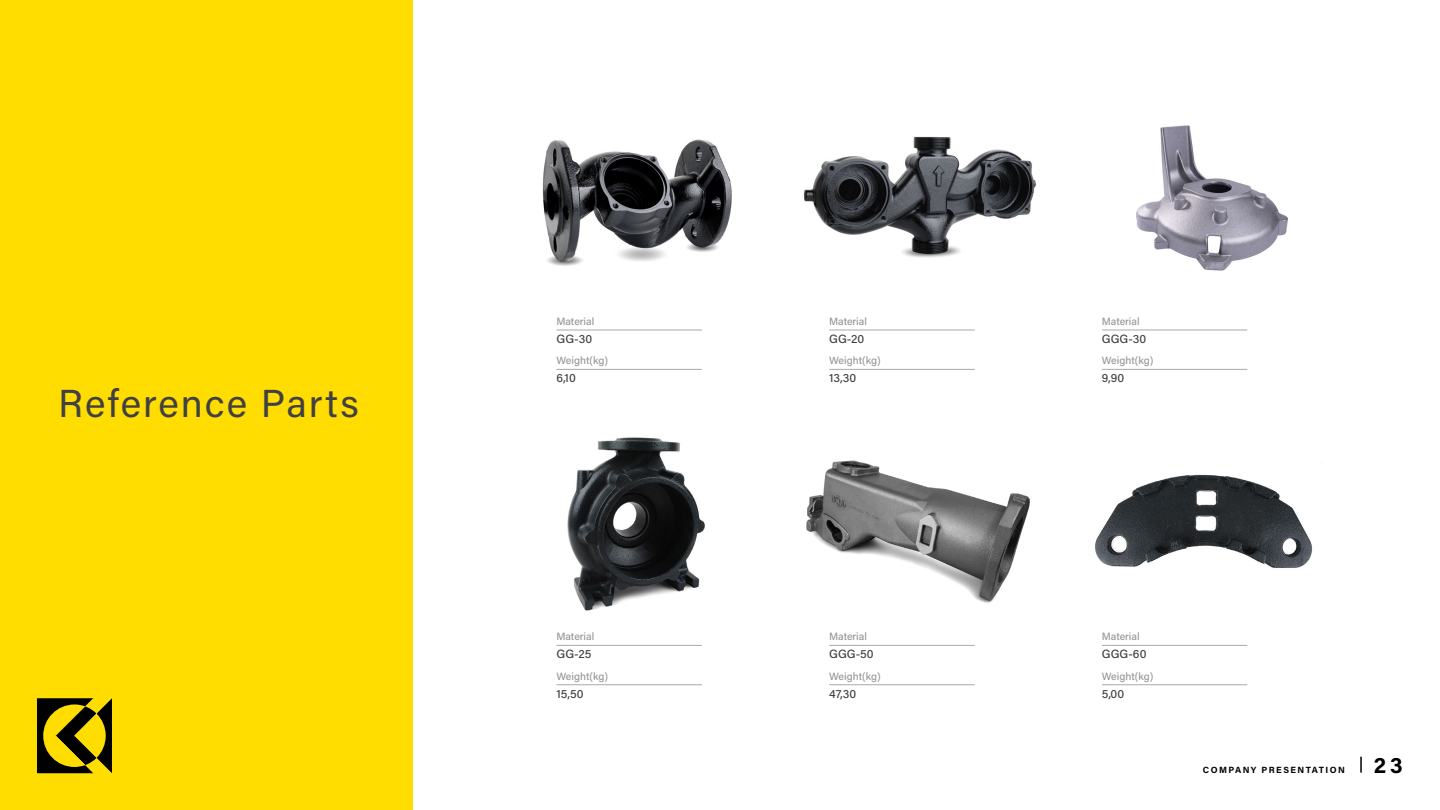
<style>
.page{position:relative;width:1440px;height:810px;background:#fff}
.page>*{position:absolute;margin:0;border:0;box-sizing:border-box;transform-origin:0 0}
.t1{font:39px "Acumin Pro";letter-spacing:.05em;color:#414042}
.t2{font:700 22.5px "Acumin Pro";color:#000}
.t3{font:500 12px "Acumin Pro";letter-spacing:.005em;color:#414042}
.t4{font:500 10.5px "Acumin Pro";letter-spacing:-.005em;color:#939598}
.t5{font:700 9px "Acumin Pro";letter-spacing:.16em;color:#000}
</style>
<div class="page">
<div style="left:0;top:0;width:412px;height:810px;background:#fd0"></div>
<svg style="left:37px;top:698px;width:75px;height:75px"></svg>
<svg style="left:1360px;top:757px;width:2px;height:16px"></svg>
<img style="left:1136px;top:125px;width:152px;height:146px">
<img style="left:542px;top:139px;width:190px;height:127px">
<img style="left:803px;top:136px;width:233px;height:122px">
<img style="left:567px;top:437px;width:138px;height:174px">
<img style="left:806px;top:460px;width:224px;height:143px">
<img style="left:1095px;top:474px;width:218px;height:94px">
<hr style="left:556px;top:330px;width:146px;height:1px;background:#a7a9ac">
<hr style="left:829px;top:330px;width:146px;height:1px;background:#a7a9ac">
<hr style="left:1102px;top:330px;width:145px;height:1px;background:#a7a9ac">
<hr style="left:556px;top:369px;width:146px;height:1px;background:#a7a9ac">
<hr style="left:829px;top:369px;width:146px;height:1px;background:#a7a9ac">
<hr style="left:1102px;top:369px;width:145px;height:1px;background:#a7a9ac">
<hr style="left:556px;top:645px;width:146px;height:1px;background:#a7a9ac">
<hr style="left:829px;top:645px;width:146px;height:1px;background:#a7a9ac">
<hr style="left:1102px;top:645px;width:145px;height:1px;background:#a7a9ac">
<hr style="left:556px;top:684px;width:146px;height:1px;background:#a7a9ac">
<hr style="left:829px;top:684px;width:146px;height:1px;background:#a7a9ac">
<hr style="left:1102px;top:684px;width:145px;height:1px;background:#a7a9ac">
<h1 class="t1" style="left:58px;top:376px;width:302px">Reference Parts</h1>
<p class="t4" style="left:556px;top:314px;width:39px">Material</p>
<p class="t3" style="left:556px;top:330px;width:37px">GG-30</p>
<p class="t4" style="left:556px;top:353px;width:53px">Weight(kg)</p>
<p class="t3" style="left:556px;top:370px;width:21px">6,10</p>
<p class="t4" style="left:556px;top:629px;width:39px">Material</p>
<p class="t3" style="left:556px;top:646px;width:36px">GG-25</p>
<p class="t4" style="left:556px;top:669px;width:53px">Weight(kg)</p>
<p class="t3" style="left:556px;top:685px;width:29px">15,50</p>
<p class="t4" style="left:829px;top:314px;width:39px">Material</p>
<p class="t3" style="left:829px;top:330px;width:37px">GG-20</p>
<p class="t4" style="left:1102px;top:314px;width:39px">Material</p>
<p class="t3" style="left:1102px;top:330px;width:46px">GGG-30</p>
<p class="t4" style="left:829px;top:353px;width:53px">Weight(kg)</p>
<p class="t3" style="left:829px;top:370px;width:28px">13,30</p>
<p class="t4" style="left:1102px;top:353px;width:53px">Weight(kg)</p>
<p class="t3" style="left:1102px;top:370px;width:24px">9,90</p>
<p class="t4" style="left:829px;top:629px;width:39px">Material</p>
<p class="t3" style="left:829px;top:646px;width:46px">GGG-50</p>
<p class="t4" style="left:1102px;top:629px;width:39px">Material</p>
<p class="t3" style="left:1102px;top:646px;width:46px">GGG-60</p>
<p class="t4" style="left:829px;top:669px;width:53px">Weight(kg)</p>
<p class="t3" style="left:829px;top:685px;width:29px">47,30</p>
<p class="t4" style="left:1102px;top:669px;width:53px">Weight(kg)</p>
<p class="t3" style="left:1102px;top:685px;width:24px">5,00</p>
<p class="t5" style="left:1203px;top:763px;width:143px">COMPANY PRESENTATION</p>
<h2 class="t2" style="left:1374px;top:749px;width:30px">23</h2>
</div>
